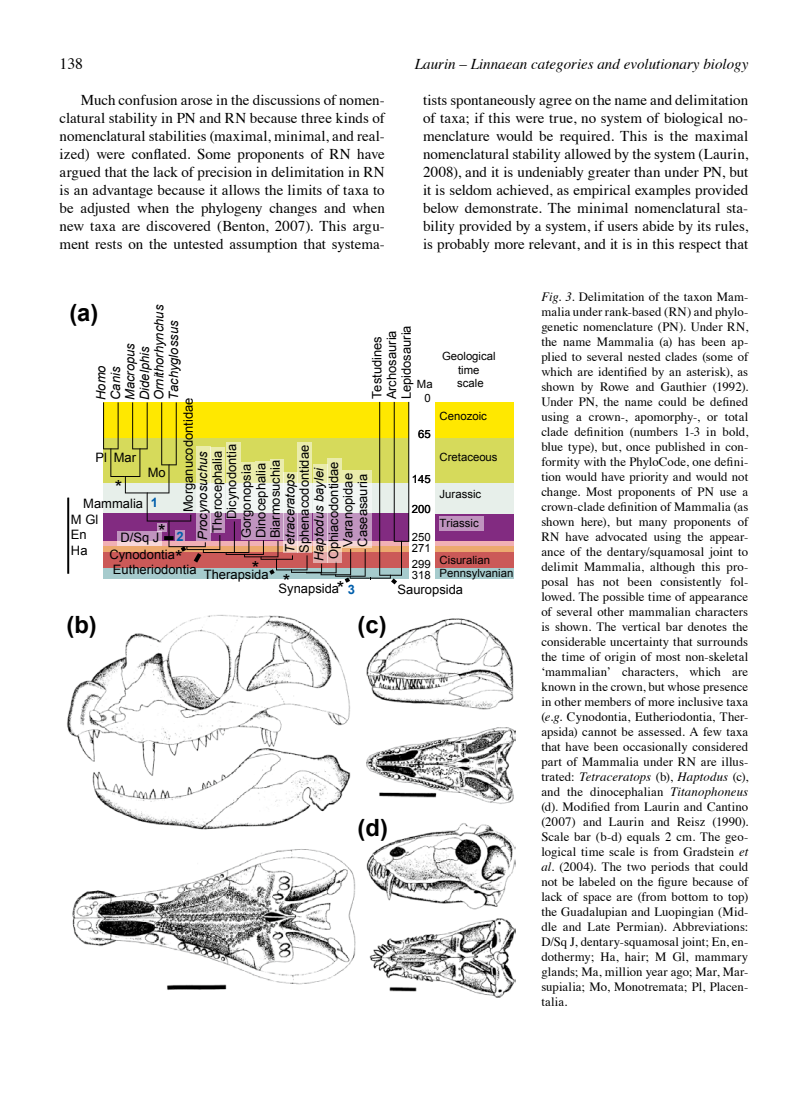
<style>
.page{position:relative;width:808px;height:1114px;background:#fff}
.page>*{position:absolute;margin:0;border:0;box-sizing:border-box;transform-origin:0 0}
.t1{font:700 23.7px "Arial";color:#000}
.t2{font:italic 19.5px "Arial";color:#000}
.t3{font:15.75px "Times";color:#000}
.t4{font:15px/18px "Times";color:#000;text-align:justify}
.t5{font:italic 15px "Times";color:#000}
.t6{font:12.9px/14.5px "Arial";color:#000}
.t7{font:italic 12.9px/14.5px "Arial";color:#000}
.t8{font:700 12.9px "Arial";color:#005eab}
.t9{font:12.75px/15px "Times";color:#000;text-align:justify}
.t10{font:11.4px/11.6px "Arial";color:#000}
.s1{font-style:italic}
</style>
<div class="page">
<div style="left:436px;top:402px;width:78px;height:36px;background:#ffe800"></div>
<div style="left:436px;top:438px;width:78px;height:45px;background:#d6da5b"></div>
<div style="left:436px;top:513px;width:78px;height:28px;background:#822b81"></div>
<div style="left:436px;top:541px;width:78px;height:5px;background:#f1b0b5"></div>
<div style="left:436px;top:546px;width:78px;height:6px;background:#eca96f"></div>
<div style="left:436px;top:483px;width:78px;height:30px;background:#e7efea"></div>
<div style="left:436px;top:552px;width:78px;height:16px;background:#cb5958"></div>
<div style="left:436px;top:568px;width:78px;height:11px;background:#a6cbcd"></div>
<div style="left:439px;top:517px;width:44px;height:14px;background:#c094bf"></div>
<hr style="left:67px;top:498px;width:2px;height:76px;background:#000">
<svg style="left:103px;top:402px;width:306px;height:183px;background:#d4be80"></svg>
<img style="left:67px;top:614px;width:448px;height:384px">
<p class="t3" style="left:59px;top:49px;width:25px">138</p>
<p class="t5" style="left:415px;top:51px;width:335px">Laurin – Linnaean categories and evolutionary biology</p>
<p class="t4" style="left:60px;top:90px;width:327px;text-indent:21px">Much confusion arose in the discussions of nomen&shy;clatural stability in PN and RN because three kinds of nomenclatural stabilities (maximal, minimal, and real&shy;ized) were conflated. Some proponents of RN have argued that the lack of precision in delimitation in RN is an advantage because it allows the limits of taxa to be adjusted when the phylogeny changes and when new taxa are discovered (Benton, 2007). This argu&shy;ment rests on the untested assumption that systema-</p>
<p class="t4" style="left:423px;top:90px;width:327px">tists spontaneously agree on the name and delimitation of taxa; if this were true, no system of biological no&shy;menclature would be required. This is the maximal nomenclatural stability allowed by the system (Laurin, 2008), and it is undeniably greater than under PN, but it is seldom achieved, as empirical examples provided below demonstrate. The minimal nomenclatural sta&shy;bility provided by a system, if users abide by its rules, is probably more relevant, and it is in this respect that</p>
<h1 class="t1" style="left:69px;top:300px;width:31px">(a)</h1>
<p class="t7" style="left:94px;top:400px;width:97px;rotate:-90deg">Homo<br>Canis<br>Macropus<br>Didelphis<br>Ornithorhynchus<br>Tachyglossus</p>
<p class="t6" style="left:370px;top:399px;width:76px;rotate:-90deg">Testudines<br>Archosauria<br>Lepidosauria</p>
<p class="t10" style="left:442px;top:349px;width:55px;line-height:13.6px;text-align:center">Geological time</p>
<p class="t10" style="left:417px;top:378px;width:17px">Ma</p>
<p class="t10" style="left:457px;top:377px;width:28px">scale</p>
<p class="t10" style="left:424px;top:392px;width:8px">0</p>
<p class="t10" style="left:418px;top:428px;width:14px">65</p>
<p class="t10" style="left:412px;top:473px;width:20px">145</p>
<p class="t10" style="left:412px;top:503px;width:20px">200</p>
<p class="t10" style="left:412px;top:531px;width:20px">250<br>271</p>
<p class="t10" style="left:412px;top:559px;width:20px;line-height:10.6px">299<br>318</p>
<p class="t6" style="left:181px;top:512px;width:116px;rotate:-90deg">Morganucodontidae</p>
<p class="t10" style="left:439px;top:410px;width:49px">Cenozoic</p>
<p class="t7" style="left:195px;top:540px;width:90px;rotate:-90deg">Procynosuchus</p>
<p class="t6" style="left:210px;top:533px;width:84px;rotate:-90deg">Therocephalia</p>
<p class="t6" style="left:224px;top:519px;width:76px;rotate:-90deg">Dicynodontia</p>
<p class="t6" style="left:297px;top:553px;width:110px;rotate:-90deg">Sphenacodontidae</p>
<p class="t10" style="left:439px;top:451px;width:59px">Cretaceous</p>
<p class="t10" style="left:439px;top:488px;width:43px">Jurassic</p>
<p class="t10" style="left:439px;top:517px;width:41px">Triassic</p>
<p class="t10" style="left:439px;top:554px;width:75px;line-height:13px">Cisuralian<br>Pennsylvanian</p>
<p class="t6" style="left:96px;top:450px;width:42px">Pl Mar</p>
<p class="t6" style="left:239px;top:538px;width:76px;rotate:-90deg">Gorgonopsia</p>
<p class="t6" style="left:253px;top:538px;width:76px;rotate:-90deg">Dinocephalia</p>
<p class="t6" style="left:268px;top:538px;width:80px;rotate:-90deg">Biarmosuchia</p>
<p class="t7" style="left:312px;top:561px;width:95px;rotate:-90deg">Haptodus baylei</p>
<p class="t6" style="left:326px;top:559px;width:99px;text-align:center;rotate:-90deg">Ophiacodontidae<br>Varanopidae<br>Caseasauria</p>
<p class="t6" style="left:148px;top:465px;width:19px">Mo</p>
<p class="t7" style="left:282px;top:553px;width:81px;rotate:-90deg">Tetraceratops</p>
<h2 class="t2" style="left:113px;top:476px;width:9px">*</h2>
<p class="t8" style="left:151px;top:495px;width:9px">1</p>
<p class="t6" style="left:83px;top:496px;width:61px">Mammalia</p>
<p class="t6" style="left:71px;top:511px;width:29px;line-height:15.6px">M Gl<br>En<br>Ha</p>
<h2 class="t2" style="left:157px;top:520px;width:9px">*</h2>
<p class="t8" style="left:176px;top:529px;width:9px">2</p>
<p class="t6" style="left:120px;top:530px;width:40px">D/Sq J</p>
<p class="t6" style="left:109px;top:547px;width:67px">Cynodontia</p>
<h2 class="t2" style="left:174px;top:546px;width:9px">*</h2>
<h2 class="t2" style="left:250px;top:557px;width:9px">*</h2>
<p class="t6" style="left:113px;top:562px;width:85px">Eutheriodontia</p>
<p class="t6" style="left:204px;top:568px;width:66px">Therapsida</p>
<h2 class="t2" style="left:281px;top:570px;width:9px">*</h2>
<h2 class="t2" style="left:335px;top:577px;width:9px">*</h2>
<p class="t6" style="left:278px;top:581px;width:62px">Synapsida</p>
<p class="t6" style="left:397px;top:582px;width:67px">Sauropsida</p>
<p class="t8" style="left:348px;top:582px;width:9px">3</p>
<h1 class="t1" style="left:66px;top:612px;width:32px">(b)</h1>
<h1 class="t1" style="left:357px;top:612px;width:31px">(c)</h1>
<h1 class="t1" style="left:357px;top:815px;width:32px">(d)</h1>
<p class="t9" style="left:541px;top:288px;width:208px"><span class="s1">Fig</span>. <span class="s1">3</span>. Delimitation of the taxon Mam&shy;malia under rank‑based (RN) and phylo&shy;genetic nomenclature (PN). Under RN, the name Mammalia (a) has been ap&shy;plied to several nested clades (some of which are identified by an asterisk), as shown by Rowe and Gauthier (1992).<br>Under PN, the name could be defined using a crown-, apomorphy-, or total clade definition (numbers 1-3 in bold, blue type), but, once published in con&shy;formity with the PhyloCode, one defini&shy;tion would have priority and would not change. Most proponents of PN use a crown‑clade definition of Mammalia (as shown here), but many proponents of RN have advocated using the appear&shy;ance of the dentary/squamosal joint to delimit Mammalia, although this pro&shy;posal has not been consistently fol&shy;lowed. The possible time of appearance of several other mammalian characters is shown. The vertical bar denotes the considerable uncertainty that surrounds the time of origin of most non‑skeletal ‘mammalian’ characters, which are known in the crown, but whose presence in other members of more inclusive taxa (<span class="s1">e</span>.<span class="s1">g</span>. Cynodontia, Eutheriodontia, Ther&shy;apsida) cannot be assessed. A few taxa that have been occasionally considered part of Mammalia under RN are illus&shy;trated: <span class="s1">Tetraceratops</span> (b), <span class="s1">Haptodus</span> (c), and the dinocephalian <span class="s1">Titanophoneus </span>(d). Modified from Laurin and Cantino (2007) and Laurin and Reisz (1990).<br>Scale bar (b-d) equals 2 cm. The geo&shy;logical time scale is from Gradstein <span class="s1">et al</span>. (2004). The two periods that could not be labeled on the figure because of lack of space are (from bottom to top) the Guadalupian and Luopingian (Mid&shy;dle and Late Permian). Abbreviations:<br>D/Sq J, dentary‑squamosal joint; En, en&shy;dothermy; Ha, hair; M Gl, mammary glands; Ma, million year ago; Mar, Mar&shy;supialia; Mo, Monotremata; Pl, Placen&shy;talia.</p>
</div>
